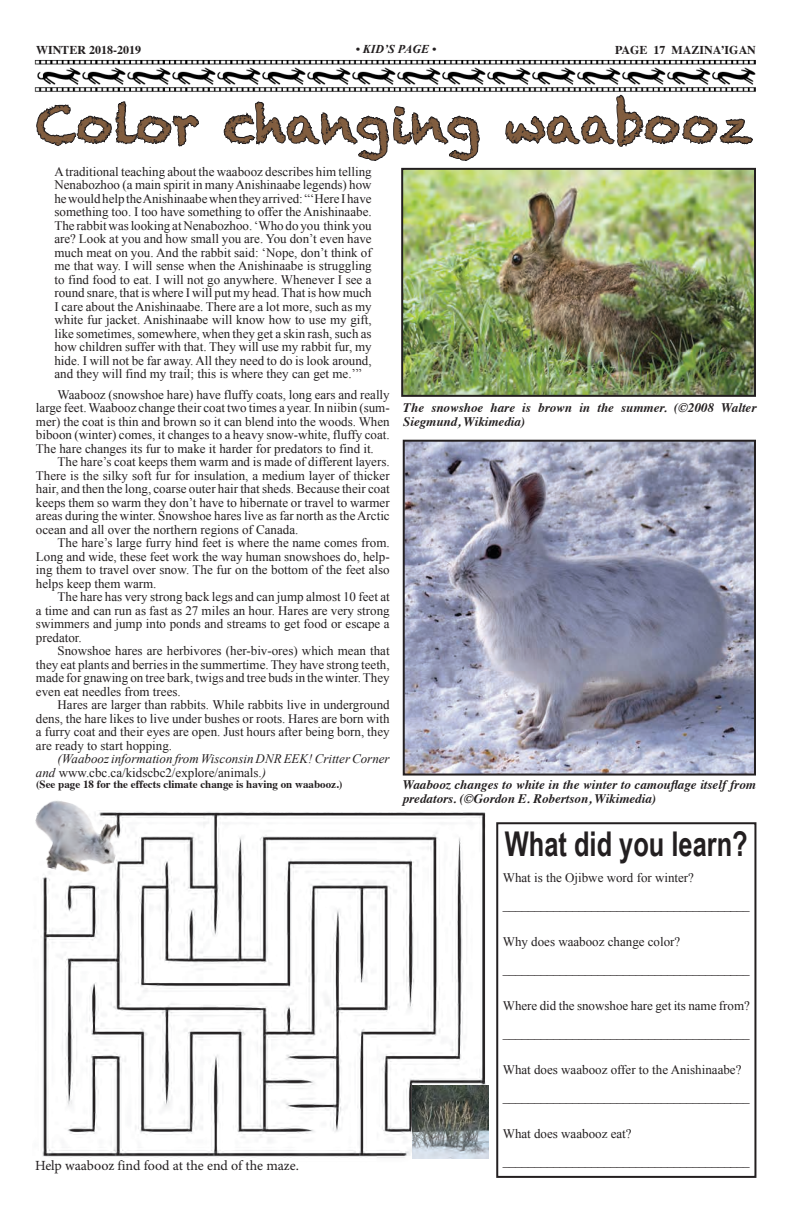
<style>
.page{position:relative;width:792px;height:1224px;background:#fff}
.page>*{position:absolute;margin:0;border:0;box-sizing:border-box;transform-origin:0 0}
.t1{font:50px "Chalkduster";color:#815d3f}
.t2{font:700 34.1px "Arial Narrow";color:#231f20;scale:.91 1}
.t3{font:14px "Minion Pro";color:#231f20}
.t4{font:13px/13.5px "Times New Roman";color:#231f20;text-align:justify}
.t5{font:italic 700 13px/13.5px "Times";color:#231f20}
.t6{font:italic 13px/13.5px "Times New Roman";color:#231f20}
.t7{font:700 12px "Times";color:#231f20}
.t8{font:italic 700 12px "Times New Roman";color:#231f20}
.t9{font:700 11px "Times";color:#231f20}
.s1{font-style:normal}
</style>
<div class="page">
<img style="left:34px;top:60px;width:722px;height:32px">
<svg style="left:36px;top:101px;width:163px;height:46px"></svg>
<svg style="left:215px;top:80px;width:282px;height:88px"></svg>
<svg style="left:503px;top:94px;width:253px;height:74px"></svg>
<img style="left:41px;top:812px;width:444px;height:347px">
<img style="left:35px;top:800px;width:91px;height:84px">
<div style="left:496px;top:822px;width:260px;height:356px;border:2px solid #231f20"></div>
<img style="left:404px;top:171px;width:349px;height:223px">
<div style="left:401px;top:168px;width:355px;height:229px;border:2px solid #231f20"></div>
<img style="left:406px;top:443px;width:347px;height:330px">
<div style="left:403px;top:440px;width:353px;height:336px;border:2px solid #231f20"></div>
<img style="left:413px;top:1086px;width:76px;height:73px">
<p class="t7" style="left:36px;top:38px;width:106px">WINTER 2018-2019</p>
<p class="t8" style="left:356px;top:40px;width:82px">• KID’S PAGE •</p>
<p class="t7" style="left:615px;top:38px;width:142px">PAGE 17 MAZINA’IGAN</p>
<h1 class="t1" style="left:36px;top:95px;width:718px">Color changing waabooz</h1>
<p class="t4" style="left:54px;top:165px;width:319px">A traditional teaching about the waabooz describes him telling Nenabozhoo (a main spirit in many Anishinaabe legends) how he would help the Anishinaabe when they arrived: “‘Here I have something too. I too have something to offer the Anishinaabe.<br>The rabbit was looking at Nenabozhoo. ‘Who do you think you are? Look at you and how small you are. You don’t even have much meat on you. And the rabbit said: ‘Nope, don’t think of me that way. I will sense when the Anishinaabe is struggling to find food to eat. I will not go anywhere. Whenever I see a round snare, that is where I will put my head. That is how much I care about the Anishinaabe. There are a lot more, such as my white fur jacket. Anishinaabe will know how to use my gift, like sometimes, somewhere, when they get a skin rash, such as how children suffer with that. They will use my rabbit fur, my hide. I will not be far away. All they need to do is look around, and they will find my trail; this is where they can get me.’”</p>
<p class="t4" style="left:36px;top:387px;width:355px;text-indent:22px">Waabooz (snowshoe hare) have fluffy coats, long ears and really large feet. Waabooz change their coat two times a year. In niibin (sum&shy;mer) the coat is thin and brown so it can blend into the woods. When biboon (winter) comes, it changes to a heavy snow-white, fluffy coat.<br>The hare changes its fur to make it harder for predators to find it.</p>
<p class="t4" style="left:36px;top:455px;width:355px;text-indent:22px">The hare’s coat keeps them warm and is made of different layers.<br>There is the silky soft fur for insulation, a medium layer of thicker hair, and then the long, coarse outer hair that sheds. Because their coat keeps them so warm they don’t have to hibernate or travel to warmer areas during the winter. Snowshoe hares live as far north as the Arctic ocean and all over the northern regions of Canada.</p>
<p class="t4" style="left:36px;top:536px;width:355px;text-indent:22px">The hare’s large furry hind feet is where the name comes from.<br>Long and wide, these feet work the way human snowshoes do, help&shy;ing them to travel over snow. The fur on the bottom of the feet also helps keep them warm.</p>
<p class="t4" style="left:36px;top:590px;width:355px;text-indent:22px">The hare has very strong back legs and can jump almost 10 feet at a time and can run as fast as 27 miles an hour. Hares are very strong swimmers and jump into ponds and streams to get food or escape a predator.</p>
<p class="t4" style="left:36px;top:644px;width:355px;text-indent:22px">Snowshoe hares are herbivores (her-biv-ores) which mean that they eat plants and berries in the summertime. They have strong teeth, made for gnawing on tree bark, twigs and tree buds in the winter. They even eat needles from trees.</p>
<p class="t4" style="left:36px;top:698px;width:355px;text-indent:22px">Hares are larger than rabbits. While rabbits live in underground dens, the hare likes to live under bushes or roots. Hares are born with a furry coat and their eyes are open. Just hours after being born, they are ready to start hopping.</p>
<p class="t6" style="left:36px;top:752px;width:355px;text-indent:22px">(Waabooz information from Wisconsin DNR EEK! Critter Corner and <span class="s1">www.cbc.ca/kidscbc2/explore/animals.</span>)</p>
<p class="t9" style="left:36px;top:774px;width:308px">(See page 18 for the effects climate change is having on waabooz.)</p>
<p class="t3" style="left:35px;top:1156px;width:265px">Help waabooz find food at the end of the maze.</p>
<p class="t5" style="left:403px;top:400px;width:355px">The snowshoe hare is brown in the summer. (©2008 Walter<br>Siegmund, Wikimedia)</p>
<p class="t5" style="left:403px;top:777px;width:355px">Waabooz changes to white in the winter to camouflage itself from predators. (©Gordon E. Robertson, Wikimedia)</p>
<h2 class="t2" style="left:505px;top:818px;width:268px">What did you learn?</h2>
<p class="t4" style="left:503px;top:864px;width:249px;line-height:27px">What is the Ojibwe word for winter? _______________________________________</p>
<p class="t4" style="left:503px;top:928px;width:249px;line-height:27px">Why does waabooz change color? _______________________________________</p>
<p class="t4" style="left:503px;top:992px;width:249px;line-height:27px">Where did the snowshoe hare get its name from? _______________________________________</p>
<p class="t4" style="left:503px;top:1056px;width:249px;line-height:27px">What does waabooz offer to the Anishinaabe? _______________________________________</p>
<p class="t4" style="left:503px;top:1120px;width:249px;line-height:27px">What does waabooz eat? _______________________________________</p>
</div>
